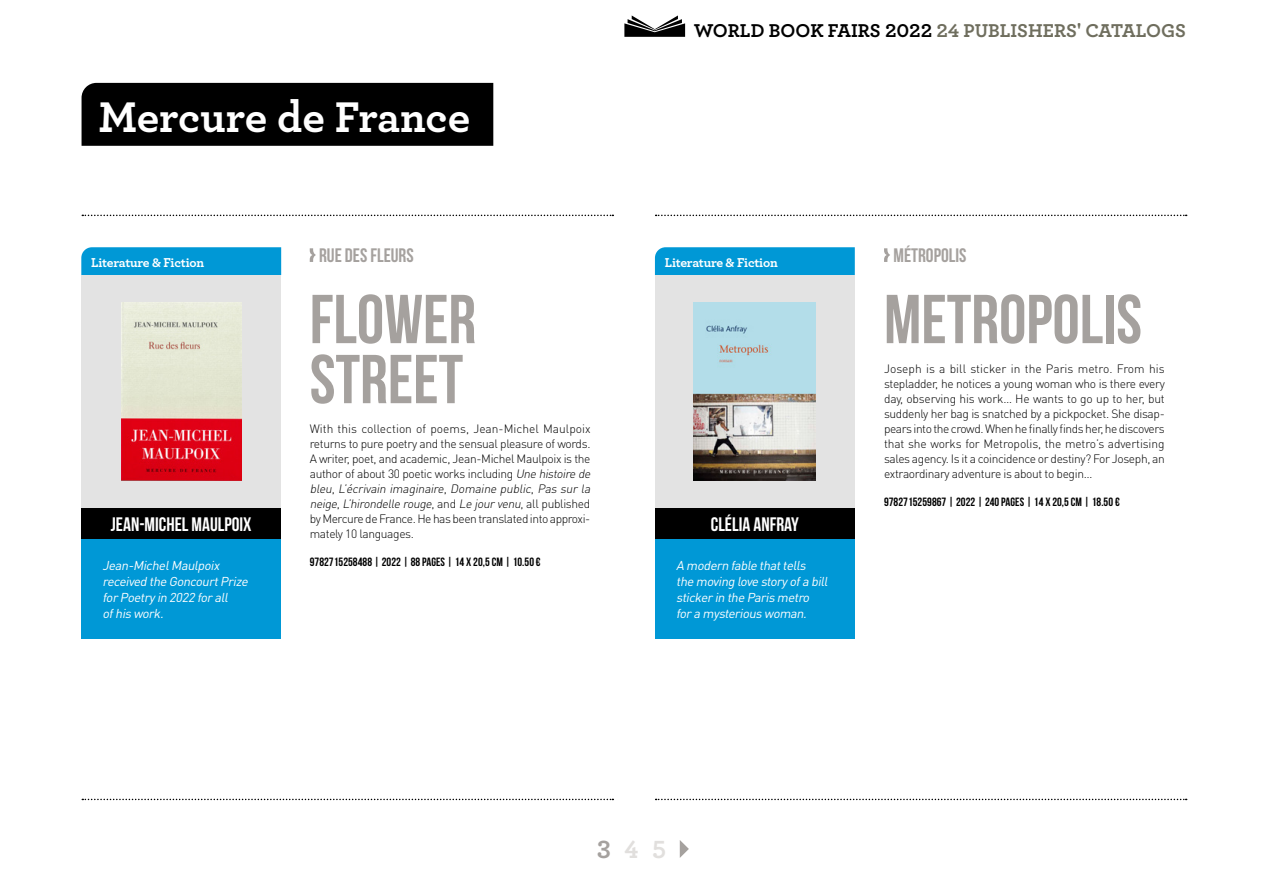
<style>
.page{position:relative;width:1263px;height:893px;background:#fff}
.page>*{position:absolute;margin:0;border:0;box-sizing:border-box;transform-origin:0 0}
.t1{font:69px/60px "Bebas Neue";color:#a5a19e}
.t2{font:700 45px "Archer";letter-spacing:-.005em;color:#fff}
.t3{font:700 26.1px "Archer";color:#e1dfdd}
.t4{font:700 19.5px "Archer";color:#6f6e5e}
.t5{font:19.5px "Bebas Neue";color:#fff}
.t6{font:19.5px "Bebas Neue";color:#a5a19e}
.t7{font:700 13.5px "Archer";letter-spacing:-.02em;color:#fff}
.t8{font:italic 12.75px/15.8px "DIN Pro";color:#fff}
.t9{font:300 12px/15px "DIN Pro";letter-spacing:-.03em;color:#000}
.t10{font:12px "Bebas Neue";letter-spacing:.005em;color:#000}
.s1{font-style:italic}
.s2{color:#000}
.s3{color:#a5a19e}
</style>
<div class="page">
<svg style="left:310px;top:248px;width:6px;height:14px"></svg>
<svg style="left:82px;top:215px;width:531px;height:1px"></svg>
<svg style="left:656px;top:215px;width:531px;height:1px"></svg>
<svg style="left:884px;top:248px;width:6px;height:14px"></svg>
<svg style="left:82px;top:799px;width:531px;height:1px"></svg>
<svg style="left:656px;top:799px;width:531px;height:1px"></svg>
<svg style="left:624px;top:15px;width:61px;height:22px"></svg>
<div style="left:82px;top:83px;width:411px;height:63px;background:#000"></div>
<svg style="left:680px;top:840px;width:9px;height:18px"></svg>
<div style="left:655px;top:247px;width:200px;height:28px;background:#0098d6"></div>
<div style="left:655px;top:275px;width:200px;height:233px;background:#e3e3e3"></div>
<img style="left:694px;top:302px;width:122px;height:179px">
<div style="left:655px;top:508px;width:200px;height:32px;background:#000"></div>
<div style="left:655px;top:539px;width:200px;height:100px;background:#0098d6"></div>
<div style="left:81px;top:247px;width:200px;height:28px;background:#0098d6"></div>
<div style="left:81px;top:275px;width:200px;height:233px;background:#e3e3e3"></div>
<img style="left:121px;top:302px;width:120px;height:179px">
<div style="left:81px;top:508px;width:200px;height:32px;background:#000"></div>
<div style="left:81px;top:539px;width:200px;height:100px;background:#0098d6"></div>
<h2 class="t2" style="left:99px;top:82px;width:373px">Mercure de France</h2>
<p class="t7" style="left:91px;top:251px;width:114px">Literature &amp; Fiction</p>
<h3 class="t5" style="left:111px;top:514px;width:142px">JEAN-MICHEL MAULPOIX</h3>
<p class="t8" style="left:103px;top:557px;width:150px">Jean-MichelMaulpoix received the GoncourtPrize forPoetryin 2022 forall ofhiswork.</p>
<h3 class="t6" style="left:319px;top:244px;width:96px">RUE DES FLEURS</h3>
<h1 class="t1" style="left:310px;top:288px;width:168px">FLOWER<br>STREET</h1>
<p class="t9" style="left:310px;top:421px;width:285px">With this collection of poems, Jean-Michel Maulpoix returns to pure poetry and the sensual pleasure of words.<br>A writer, poet, and academic, Jean-Michel Maulpoix is the author of about 30 poetic works including <span class="s1">Une histoire de bleu</span>, <span class="s1">L’écrivain imaginaire</span>, <span class="s1">Domaine public</span>, <span class="s1">Pas surla neige</span>, <span class="s1">L’hirondelle rouge</span>, a n d <span class="s1">Le jourvenu</span>, a l l p u b l i s h e d by Mercure de France. He has been translated into approxi&shy;mately 10 languages.</p>
<p class="t10" style="left:310px;top:555px;width:232px">9782715258488 | 2022 | 88 PAGES | 14 X 20,5 CM | 10.50 €</p>
<h3 class="t4" style="left:694px;top:15px;width:494px"><span class="s2">WORLD BOOK FAIRS 2022</span> 24 PUBLISHERS' CATALOGS</h3>
<p class="t7" style="left:665px;top:251px;width:114px">Literature &amp; Fiction</p>
<h3 class="t5" style="left:711px;top:514px;width:90px">CLÉLIA ANFRAY</h3>
<p class="t8" style="left:676px;top:557px;width:156px">A modern fable thattells the moving love storyofa bill stickerin the Parismetro fora mysteriouswoman.</p>
<h3 class="t6" style="left:893px;top:244px;width:74px">MÉTROPOLIS</h3>
<h1 class="t1" style="left:884px;top:288px;width:259px">METROPOLIS</h1>
<p class="t9" style="left:884px;top:361px;width:282px;text-align:justify">Joseph is a bill sticker in the Paris metro. From his stepladder, he notices a young woman who is there every day, observing his work… He wants to go up to her, but suddenly her bag is snatched by a pickpocket. She disap&shy;pears into the crowd. When he finally finds her, he discovers that she works for Metropolis, the metro’s advertising sales agency. Is it a coincidence or destiny? For Joseph, an extraordinary adventure is about to begin…</p>
<p class="t10" style="left:884px;top:495px;width:237px">9782715259867 | 2022 | 240 PAGES | 14 X 20,5 CM | 18.50 €</p>
<h3 class="t3" style="left:597px;top:829px;width:70px"><span class="s3">3</span> 4 5</h3>
</div>
